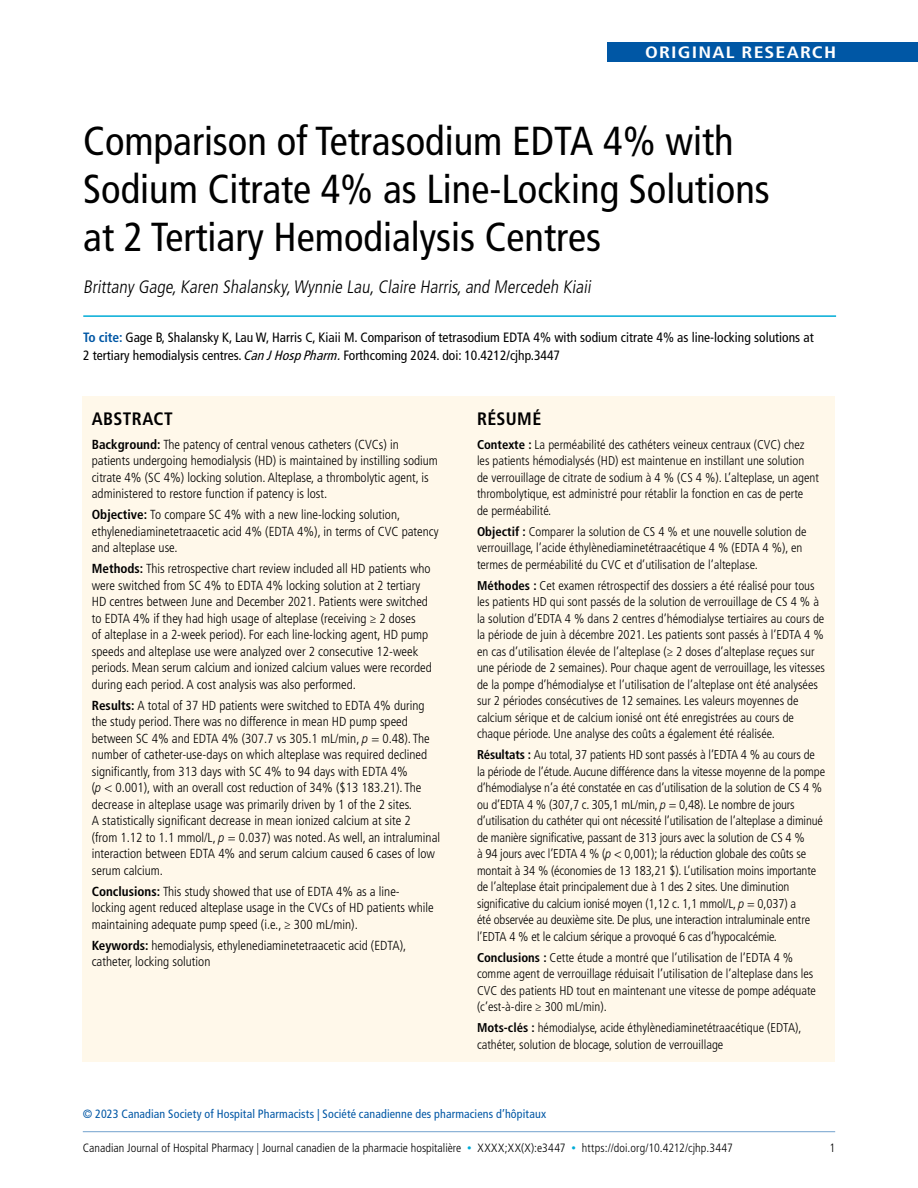
<style>
.page{position:relative;width:918px;height:1188px;background:#fff}
.page>*{position:absolute;margin:0;border:0;box-sizing:border-box;transform-origin:0 0}
.CJHP_Title{font:condensed 40.5px/48px "Frutiger LT Std";color:#000}
.CJHP_Authors{font:300 condensed 18px "Frutiger LT Std";color:#000}
.CJHP_H1{font:700 condensed 18px "Frutiger LT Std";letter-spacing:.02em;color:#000}
.t1{font:700 condensed 16.5px "Frutiger LT Std";letter-spacing:.055em;color:#fff;scale:1.2 1}
.CJHP_IssueInfo{font:condensed 13.5px/18px "Frutiger LT Std";color:#000}
.CJHP_ABSTRACT_WithL{font:300 condensed 13.2px/16.5px "Frutiger LT Std";color:#000}
.CJHP_FR_ABSTRACT_Wi{font:300 condensed 12.75px/16.5px "Frutiger LT Std";color:#000}
.t2{font:300 condensed 12px "Frutiger LT Std";color:#000}
.CJHP_Bullets{font:condensed 12px "Frutiger LT Std";letter-spacing:.01em;color:#0057a5}
.s1{font-weight:700;color:#0057a5}
.s2{font-style:italic}
.s3{font-weight:700}
.s4{font-size:9px;color:#00acd7}
</style>
<div class="page">
<hr style="left:83px;top:1131px;width:752px;height:1px;background:#0057a5">
<div style="left:608px;top:42px;width:310px;height:20px;background:#0057a5"></div>
<div style="left:83px;top:396px;width:752px;height:666px;background:#fff8ea"></div>
<hr style="left:83px;top:315px;width:753px;height:2px;background:#00acd7">
<p class="t1" style="left:645px;top:42px;width:161px">ORIGINAL RESEARCH</p>
<p class="CJHP_Title" style="left:83px;top:117px;width:688px">Comparison of Tetrasodium EDTA 4% with<br>Sodium Citrate 4% as Line-Locking Solutions at 2 Tertiary Hemodialysis Centres</p>
<p class="CJHP_Authors" style="left:83px;top:276px;width:512px">Brittany Gage,Karen Shalansky,Wynnie Lau,Claire Harris,and Mercedeh Kiaii</p>
<p class="CJHP_IssueInfo" style="left:83px;top:329px;width:732px"><span class="s1">To cite:</span> Gage B, Shalansky K, Lau W, Harris C, Kiaii M. Comparison of tetrasodium EDTA 4% with sodium citrate 4% as line-locking solutions at<br>2 tertiary hemodialysis centres. <span class="s2">Can J Hosp Pharm.</span> Forthcoming 2024. doi: 10.4212/cjhp.3447</p>
<p class="CJHP_H1" style="left:92px;top:408px;width:83px">ABSTRACT</p>
<p class="CJHP_ABSTRACT_WithL" style="left:92px;top:436px;width:348px"><span class="s3">Background:</span> The patency of central venous catheters (CVCs) in patients undergoing hemodialysis (HD) is maintained by instilling sodium citrate 4% (SC 4%) locking solution. Alteplase, a thrombolytic agent, is administered to restore function if patency is lost.</p>
<p class="CJHP_ABSTRACT_WithL" style="left:92px;top:507px;width:348px"><span class="s3">Objective:</span> To compare SC 4% with a new line-locking solution, ethylenediaminetetraacetic acid 4% (EDTA 4%), in terms of CVC patency and alteplase use.</p>
<p class="CJHP_ABSTRACT_WithL" style="left:92px;top:561px;width:342px"><span class="s3">Methods:</span> This retrospective chart review included all HD patients who were switched from SC 4% to EDTA 4% locking solution at 2 tertiary HD centres between June and December 2021. Patients were switched to EDTA 4% if they had high usage of alteplase (receiving ≥ 2 doses<br>of alteplase in a 2-week period). For each line-locking agent, HD pump speeds and alteplase use were analyzed over 2 consecutive 12-week periods. Mean serum calcium and ionized calcium values were recorded during each period. A cost analysis was also performed.</p>
<p class="CJHP_ABSTRACT_WithL" style="left:92px;top:697px;width:350px"><span class="s3">Results:</span> A total of 37 HD patients were switched to EDTA 4% during the study period. There was no difference in mean HD pump speed between SC 4% and EDTA 4% (307.7 vs 305.1 mL/min, <span class="s2">p</span> = 0.48). The number of catheter-use-days on which alteplase was required declined significantly, from 313 days with SC 4% to 94 days with EDTA 4%<br>(<span class="s2">p</span> &lt; 0.001), with an overall cost reduction of 34% ($13 183.21). The decrease in alteplase usage was primarily driven by 1 of the 2 sites.<br>A statistically significant decrease in mean ionized calcium at site 2<br>(from 1.12 to 1.1 mmol/L, <span class="s2">p</span> = 0.037) was noted. As well, an intraluminal interaction between EDTA 4% and serum calcium caused 6 cases of low serum calcium.</p>
<p class="CJHP_ABSTRACT_WithL" style="left:92px;top:883px;width:343px"><span class="s3">Conclusions:</span> This study showed that use of EDTA 4% as a line&shy;locking agent reduced alteplase usage in the CVCs of HD patients while maintaining adequate pump speed (i.e., ≥ 300 mL/min).</p>
<p class="CJHP_ABSTRACT_WithL" style="left:92px;top:937px;width:316px"><span class="s3">Keywords:</span> hemodialysis, ethylenediaminetetraacetic acid (EDTA), catheter, locking solution</p>
<p class="CJHP_H1" style="left:477px;top:408px;width:66px">RÉSUMÉ</p>
<p class="CJHP_FR_ABSTRACT_Wi" style="left:477px;top:436px;width:344px"><span class="s3">Contexte :</span> La perméabilité des cathéters veineux centraux (CVC) chez les patients hémodialysés (HD) est maintenue en instillant une solution<br>de verrouillage de citrate de sodium à 4 % (CS 4 %). L’alteplase, un agent thrombolytique, est administré pour rétablir la fonction en cas de perte<br>de perméabilité.</p>
<p class="CJHP_FR_ABSTRACT_Wi" style="left:477px;top:523px;width:331px"><span class="s3">Objectif :</span> Comparer la solution de CS 4 % et une nouvelle solution de verrouillage, l’acide éthylènediaminetétraacétique 4 % (EDTA 4 %), en termes de perméabilité du CVC et d’utilisation de l’alteplase.</p>
<p class="CJHP_FR_ABSTRACT_Wi" style="left:477px;top:577px;width:350px"><span class="s3">Méthodes :</span> Cet examen rétrospectif des dossiers a été réalisé pour tous les patients HD qui sont passés de la solution de verrouillage de CS 4 % à la solution d’EDTA 4 % dans 2 centres d’hémodialyse tertiaires au cours de la période de juin à décembre 2021. Les patients sont passés à l’EDTA 4 % en cas d’utilisation élevée de l’alteplase (≥ 2 doses d’alteplase reçues sur une période de 2 semaines). Pour chaque agent de verrouillage, les vitesses de la pompe d’hémodialyse et l’utilisation de l’alteplase ont été analysées sur 2 périodes consécutives de 12 semaines. Les valeurs moyennes de calcium sérique et de calcium ionisé ont été enregistrées au cours de chaque période. Une analyse des coûts a également été réalisée.</p>
<p class="CJHP_FR_ABSTRACT_Wi" style="left:477px;top:747px;width:350px"><span class="s3">Résultats :</span> Au total, 37 patients HD sont passés à l’EDTA 4 % au cours de la période de l’étude. Aucune différence dans la vitesse moyenne de la pompe d’hémodialyse n’a été constatée en cas d’utilisation de la solution de CS 4 % ou d’EDTA 4 % (307,7 c. 305,1 mL/min, <span class="s2">p</span> = 0,48). Le nombre de jours d’utilisation du cathéter qui ont nécessité l’utilisation de l’alteplase a diminué de manière significative, passant de 313 jours avec la solution de CS 4 %<br>à 94 jours avec l’EDTA 4 % (<span class="s2">p</span> &lt; 0,001); la réduction globale des coûts se montait à 34 % (économies de 13 183,21 $). L’utilisation moins importante de l’alteplase était principalement due à 1 des 2 sites. Une diminution significative du calcium ionisé moyen (1,12 c. 1,1 mmol/L, <span class="s2">p</span> = 0,037) a<br>été observée au deuxième site. De plus, une interaction intraluminale entre l’EDTA 4 % et le calcium sérique a provoqué 6 cas d’hypocalcémie.</p>
<p class="CJHP_FR_ABSTRACT_Wi" style="left:477px;top:949px;width:341px"><span class="s3">Conclusions :</span> Cette étude a montré que l’utilisation de l’EDTA 4 % comme agent de verrouillage réduisait l’utilisation de l’alteplase dans les CVC des patients HD tout en maintenant une vitesse de pompe adéquate (c’est-à-dire ≥ 300 mL/min).</p>
<p class="CJHP_FR_ABSTRACT_Wi" style="left:477px;top:1020px;width:326px"><span class="s3">Mots-clés :</span> hémodialyse, acide éthylènediaminetétraacétique (EDTA), cathéter, solution de blocage, solution de verrouillage</p>
<p class="CJHP_Bullets" style="left:83px;top:1107px;width:465px">© 2023 Canadian Society of Hospital Pharmacists | Société canadienne des pharmaciens d’hôpitaux</p>
<p class="t2" style="left:83px;top:1141px;width:652px">Canadian Journal of Hospital Pharmacy | Journal canadien de la pharmacie hospitalière <span class="s4">•</span> XXXX;XX(X):e3447 <span class="s4">•</span> https://doi.org/10.4212/cjhp.3447</p>
<p class="t2" style="left:829px;top:1141px;width:7px">1</p>
</div>
